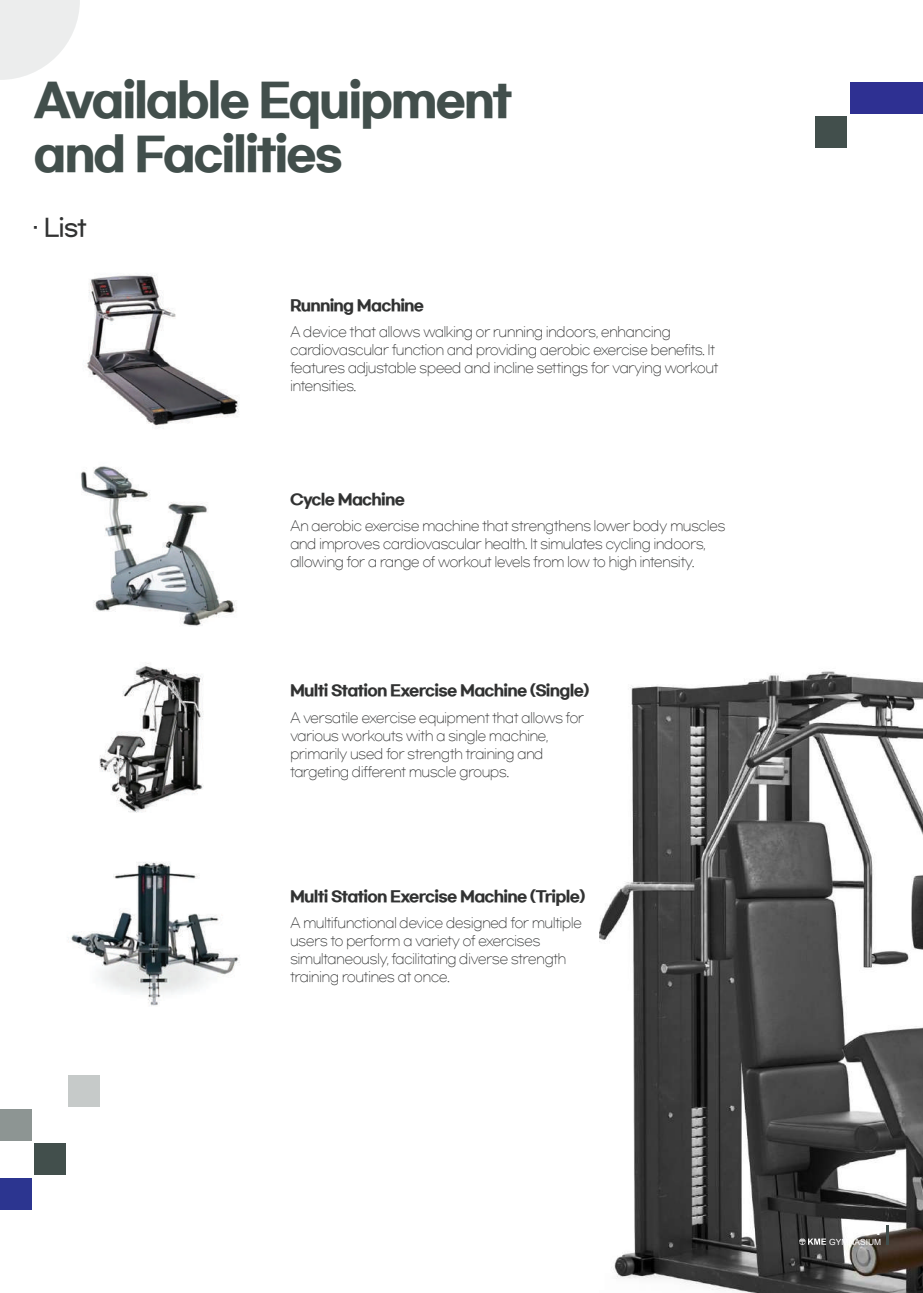
<style>
.page{position:relative;width:923px;height:1293px;background:#fff}
.page>*{position:absolute;margin:0;border:0;box-sizing:border-box;transform-origin:0 0}
.t1{font:45px/54px "Gmarket Sans TTF Bold";letter-spacing:-.05em;color:#424f4c}
.t2{font:24px "Gmarket Sans TTF Medium";color:#313232}
.t3{font:15px "Gmarket Sans TTF Bold";letter-spacing:-.05em;color:#313232}
.t4{font:13.5px/18px "Gmarket Sans TTF Light";letter-spacing:-.05em;color:#313232}
.t5{font:900 13.35px "Arial";color:#fff}
.t6{font:8.4px "Arial";color:#fff}
</style>
<div class="page">
<svg style="left:0;top:0;width:80px;height:80px"></svg>
<img style="left:599px;top:671px;width:324px;height:622px">
<img style="left:85px;top:274px;width:154px;height:155px">
<img style="left:81px;top:466px;width:156px;height:160px">
<img style="left:99px;top:663px;width:105px;height:150px">
<img style="left:68px;top:862px;width:172px;height:144px">
<div style="left:850px;top:82px;width:72px;height:32px;background:#2e3092"></div>
<div style="left:816px;top:117px;width:31px;height:31px;background:#424f4c"></div>
<div style="left:34px;top:1144px;width:31px;height:31px;background:#424f4c"></div>
<div style="left:0;top:1109px;width:31px;height:32px;background:#8d9593"></div>
<div style="left:68px;top:1075px;width:32px;height:31px;background:#c6cac9"></div>
<div style="left:0;top:1178px;width:31px;height:31px;background:#2c3590"></div>
<svg style="left:799px;top:1238px;width:27px;height:7px"></svg>
<hr style="left:887px;top:1225px;width:2px;height:20px;background:#414e4c">
<h1 class="t1" style="left:34px;top:76px;width:480px">Available Equipment and Facilities</h1>
<h2 class="t2" style="left:32px;top:215px;width:57px">· List</h2>
<p class="t3" style="left:290px;top:297px;width:136px">Running Machine</p>
<p class="t4" style="left:290px;top:324px;width:430px">A device that allows walking or running indoors, enhancing cardiovascular function and providing aerobic exercise benefits. It features adjustable speed and incline settings for varying workout intensities.</p>
<p class="t3" style="left:290px;top:491px;width:117px">Cycle Machine</p>
<p class="t4" style="left:290px;top:518px;width:437px">An aerobic exercise machine that strengthens lower body muscles and improves cardiovascular health. It simulates cycling indoors, allowing for a range of workout levels from low to high intensity.</p>
<p class="t3" style="left:290px;top:682px;width:301px">Multi Station Exercise Machine (Single)</p>
<p class="t4" style="left:290px;top:709px;width:296px">A versatile exercise equipment that allows for various workouts with a single machine, primarily used for strength training and targeting different muscle groups.</p>
<p class="t3" style="left:290px;top:887px;width:297px">Multi Station Exercise Machine (Triple)</p>
<p class="t4" style="left:290px;top:914px;width:294px">A multifunctional device designed for multiple users to perform a variety of exercises simultaneously, facilitating diverse strength training routines at once.</p>
<p class="t5" style="left:863px;top:1221px;width:19px">04</p>
<p class="t6" style="left:829px;top:1236px;width:54px">GYMNASIUM</p>
</div>
